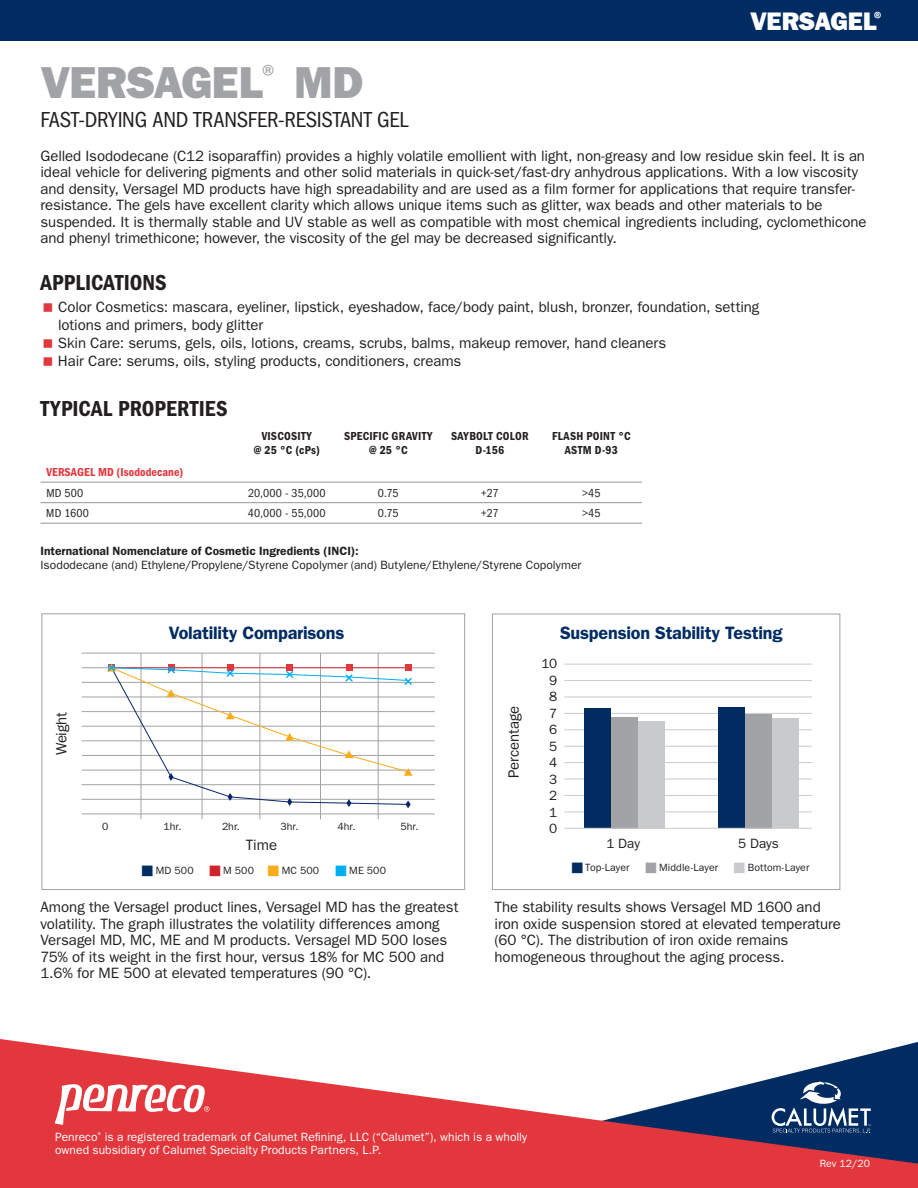
<style>
.page{position:relative;width:918px;height:1188px;background:#fff}
.page>*{position:absolute;margin:0;border:0;box-sizing:border-box;transform-origin:0 0}
.t1{font:45px "ITC Franklin Gothic Std Hvy";letter-spacing:-.015em;color:#a1a3a6}
.t2{font:25.5px "ITC Franklin Gothic Std Hvy";letter-spacing:-.015em;color:#fff}
.t3{font:condensed 22.5px "ITC Franklin Gothic Std";letter-spacing:-.01em;color:#231f20}
.t4{font:22.5px "ITC Franklin Gothic Std Dm Cd";letter-spacing:.005em;color:#231f20}
.t5{font:600 18px "ITC Franklin Gothic Std";letter-spacing:-.01em;color:#002c62}
.t6{font:15px/16.5px "ITC Franklin Gothic Std";letter-spacing:-.005em;color:#231f20}
.t7{font:13.5px/16.5px "ITC Franklin Gothic Std";letter-spacing:-.005em;color:#231f20;text-align:center}
.t8{font:12px/13.5px "ITC Franklin Gothic Std";letter-spacing:.005em;color:#fff}
.t9{font:12px "ITC Franklin Gothic Std";letter-spacing:.005em;color:#231f20}
.t10{font:12px/13.5px "ITC Franklin Gothic Std Dm Cd";letter-spacing:.02em;color:#231f20;text-align:center}
.t11{font:condensed 12px "ITC Franklin Gothic Std";letter-spacing:.015em;color:#231f20}
.t12{font:600 12px "ITC Franklin Gothic Std";letter-spacing:.005em;color:#231f20}
.t13{font:12px "ITC Franklin Gothic Std Dm Cd";letter-spacing:.005em;color:#e1373d}
.t14{font:10.5px "ITC Franklin Gothic Std";letter-spacing:.005em;color:#231f20}
.t15{font:10.5px "ITC Franklin Gothic Std";letter-spacing:.005em;color:#fff}
</style>
<div class="page">
<div style="left:42px;top:613px;width:423px;height:277px;border:1px solid #a1a3a6"></div>
<div style="left:0;top:0;width:918px;height:40px;background:#002c62"></div>
<svg style="left:0;top:1039px;width:918px;height:149px;fill:#e1373d"></svg>
<svg style="left:772px;top:1081px;width:99px;height:52px;background:#365883"></svg>
<svg style="left:55px;top:1084px;width:155px;height:42px"></svg>
<svg style="left:40px;top:503px;width:602px;height:20px"></svg>
<hr style="left:40px;top:482px;width:196px;height:1px;background:#939598">
<hr style="left:236px;top:482px;width:102px;height:1px;background:#939598">
<hr style="left:338px;top:482px;width:101px;height:1px;background:#939598">
<hr style="left:439px;top:482px;width:102px;height:1px;background:#939598">
<hr style="left:541px;top:482px;width:101px;height:1px;background:#939598">
<hr style="left:236px;top:502px;width:102px;height:1px;background:#939598">
<hr style="left:338px;top:502px;width:101px;height:1px;background:#939598">
<hr style="left:439px;top:502px;width:102px;height:1px;background:#939598">
<hr style="left:541px;top:502px;width:101px;height:1px;background:#939598">
<hr style="left:40px;top:502px;width:196px;height:1px;background:#939598">
<hr style="left:40px;top:523px;width:196px;height:1px;background:#939598">
<hr style="left:236px;top:523px;width:102px;height:1px;background:#939598">
<hr style="left:338px;top:523px;width:101px;height:1px;background:#939598">
<hr style="left:439px;top:523px;width:102px;height:1px;background:#939598">
<hr style="left:541px;top:523px;width:101px;height:1px;background:#939598">
<hr style="left:141px;top:653px;width:1px;height:166px;background:#a1a3a6">
<hr style="left:202px;top:653px;width:1px;height:166px;background:#a1a3a6">
<hr style="left:260px;top:653px;width:1px;height:166px;background:#a1a3a6">
<hr style="left:320px;top:653px;width:1px;height:166px;background:#a1a3a6">
<hr style="left:378px;top:653px;width:1px;height:166px;background:#a1a3a6">
<hr style="left:82px;top:653px;width:353px;height:1px;background:#a1a3a6">
<hr style="left:82px;top:667px;width:353px;height:1px;background:#a1a3a6">
<hr style="left:82px;top:682px;width:353px;height:1px;background:#a1a3a6">
<hr style="left:82px;top:697px;width:353px;height:1px;background:#a1a3a6">
<hr style="left:82px;top:711px;width:353px;height:1px;background:#a1a3a6">
<hr style="left:82px;top:726px;width:353px;height:1px;background:#a1a3a6">
<hr style="left:82px;top:740px;width:353px;height:1px;background:#a1a3a6">
<hr style="left:82px;top:755px;width:353px;height:1px;background:#a1a3a6">
<hr style="left:82px;top:770px;width:353px;height:1px;background:#a1a3a6">
<hr style="left:82px;top:784px;width:353px;height:1px;background:#a1a3a6">
<hr style="left:82px;top:799px;width:353px;height:1px;background:#a1a3a6">
<hr style="left:82px;top:814px;width:353px;height:1px;background:#a1a3a6">
<svg style="left:107px;top:664px;width:306px;height:144px"></svg>
<div style="left:492px;top:614px;width:348px;height:276px;border:1px solid #a1a3a6"></div>
<hr style="left:564px;top:664px;width:248px;height:1px;background:#c9cacc">
<hr style="left:564px;top:680px;width:248px;height:1px;background:#c9cacc">
<hr style="left:564px;top:697px;width:248px;height:1px;background:#c9cacc">
<hr style="left:564px;top:713px;width:248px;height:1px;background:#c9cacc">
<hr style="left:564px;top:729px;width:248px;height:1px;background:#c9cacc">
<hr style="left:564px;top:746px;width:248px;height:1px;background:#c9cacc">
<hr style="left:564px;top:762px;width:248px;height:1px;background:#c9cacc">
<hr style="left:564px;top:779px;width:248px;height:1px;background:#c9cacc">
<hr style="left:564px;top:795px;width:248px;height:1px;background:#c9cacc">
<hr style="left:564px;top:812px;width:248px;height:1px;background:#c9cacc">
<div style="left:584px;top:709px;width:27px;height:119px;background:#002c62"></div>
<div style="left:611px;top:717px;width:27px;height:111px;background:#a1a3a6"></div>
<div style="left:638px;top:721px;width:27px;height:107px;background:#c9cacc"></div>
<div style="left:718px;top:707px;width:27px;height:121px;background:#002c62"></div>
<div style="left:745px;top:714px;width:27px;height:114px;background:#a1a3a6"></div>
<div style="left:772px;top:718px;width:27px;height:110px;background:#c9cacc"></div>
<hr style="left:564px;top:828px;width:248px;height:1px;background:#c9cacc">
<h2 class="t2" style="left:750px;top:7px;width:136px">VERSAGEL<sup>®</sup></h2>
<h1 class="t1" style="left:40px;top:56px;width:324px">VERSAGEL<sup>®</sup> MD</h1>
<h3 class="t3" style="left:40px;top:107px;width:369px">FAST-DRYING AND TRANSFER-RESISTANT GEL</h3>
<p class="t6" style="left:40px;top:148px;width:828px">Gelled Isododecane (C12 isoparaffin) provides a highly volatile emollient with light, non-greasy and low residue skin feel. It is an ideal vehicle for delivering pigments and other solid materials in quick-set/fast-dry anhydrous applications. With a low viscosity and density, Versagel MD products have high spreadability and are used as a film former for applications that require transfer&shy;resistance. The gels have excellent clarity which allows unique items such as glitter, wax beads and other materials to be suspended. It is thermally stable and UV stable as well as compatible with most chemical ingredients including, cyclomethicone and phenyl trimethicone; however, the viscosity of the gel may be decreased significantly.</p>
<h3 class="t4" style="left:40px;top:270px;width:128px">APPLICATIONS</h3>
<p class="t6" style="left:58px;top:298px;width:703px;line-height:18px">Color Cosmetics: mascara, eyeliner, lipstick, eyeshadow, face/body paint, blush, bronzer, foundation, setting lotions and primers, body glitter<br>Skin Care: serums, gels, oils, lotions, creams, scrubs, balms, makeup remover, hand cleaners<br>Hair Care: serums, oils, styling products, conditioners, creams</p>
<h3 class="t4" style="left:40px;top:396px;width:189px">TYPICAL PROPERTIES</h3>
<p class="t10" style="left:254px;top:429px;width:67px">VISCOSITY<br>@ 25 °C (cPs)</p>
<p class="t10" style="left:344px;top:429px;width:90px">SPECIFIC GRAVITY @ 25 °C</p>
<p class="t10" style="left:451px;top:429px;width:79px">SAYBOLT COLOR<br>D-156</p>
<p class="t10" style="left:552px;top:429px;width:80px">FLASH POINT °C<br>ASTM D-93</p>
<p class="t13" style="left:46px;top:465px;width:138px">VERSAGEL MD (Isododecane)</p>
<p class="t11" style="left:46px;top:486px;width:38px">MD 500</p>
<p class="t11" style="left:248px;top:486px;width:79px">20,000 - 35,000</p>
<p class="t11" style="left:378px;top:486px;width:22px">0.75</p>
<p class="t11" style="left:481px;top:486px;width:19px">+27</p>
<p class="t11" style="left:582px;top:486px;width:20px">&gt;45</p>
<p class="t11" style="left:46px;top:506px;width:44px">MD 1600</p>
<p class="t11" style="left:248px;top:506px;width:79px">40,000 - 55,000</p>
<p class="t11" style="left:378px;top:506px;width:22px">0.75</p>
<p class="t11" style="left:481px;top:506px;width:19px">+27</p>
<p class="t11" style="left:582px;top:506px;width:20px">&gt;45</p>
<p class="t12" style="left:40px;top:544px;width:320px">International Nomenclature of Cosmetic Ingredients (INCI):</p>
<p class="t9" style="left:40px;top:558px;width:542px">Isododecane (and) Ethylene/Propylene/Styrene Copolymer (and) Butylene/Ethylene/Styrene Copolymer</p>
<p class="t6" style="left:53px;top:755px;width:45px;rotate:-90deg">Weight</p>
<p class="t5" style="left:169px;top:622px;width:177px">Volatility Comparisons</p>
<p class="t14" style="left:102px;top:821px;width:8px">0</p>
<p class="t14" style="left:164px;top:821px;width:20px">1hr.</p>
<p class="t14" style="left:222px;top:821px;width:20px">2hr.</p>
<p class="t14" style="left:280px;top:821px;width:20px">3hr.</p>
<p class="t14" style="left:338px;top:821px;width:20px">4hr.</p>
<p class="t14" style="left:400px;top:821px;width:20px">5hr.</p>
<p class="t6" style="left:246px;top:837px;width:33px">Time</p>
<p class="t14" style="left:156px;top:865px;width:39px">MD 500</p>
<p class="t14" style="left:223px;top:865px;width:32px">M 500</p>
<p class="t14" style="left:282px;top:865px;width:39px">MC 500</p>
<p class="t14" style="left:349px;top:865px;width:38px">ME 500</p>
<p class="t6" style="left:40px;top:899px;width:419px">Among the Versagel product lines, Versagel MD has the greatest volatility. The graph illustrates the volatility differences among Versagel MD, MC, ME and M products. Versagel MD 500 loses 75% of its weight in the first hour, versus 18% for MC 500 and 1.6% for ME 500 at elevated temperatures (90 °C).</p>
<p class="t6" style="left:506px;top:778px;width:74px;rotate:-90deg">Percentage</p>
<p class="t5" style="left:560px;top:622px;width:224px">Suspension Stability Testing</p>
<p class="t7" style="left:542px;top:655px;width:17px">10<br>9<br>8<br>7<br>6<br>5<br>4<br>3<br>2<br>1<br>0</p>
<p class="t7" style="left:606px;top:835px;width:35px">1 Day</p>
<p class="t14" style="left:585px;top:861px;width:46px">Top-Layer</p>
<p class="t14" style="left:659px;top:861px;width:60px">Middle-Layer</p>
<p class="t14" style="left:748px;top:861px;width:63px">Bottom-Layer</p>
<p class="t7" style="left:738px;top:835px;width:42px">5 Days</p>
<p class="t6" style="left:495px;top:899px;width:348px">The stability results shows Versagel MD 1600 and iron oxide suspension stored at elevated temperature (60 °C). The distribution of iron oxide remains homogeneous throughout the aging process.</p>
<p class="t8" style="left:55px;top:1130px;width:474px">Penreco<sup>®</sup> is a registered trademark of Calumet Refining, LLC (“Calumet”), which is a wholly owned subsidiary of Calumet Specialty Products Partners, L.P.</p>
<p class="t15" style="left:820px;top:1158px;width:52px">Rev 12/20</p>
</div>
